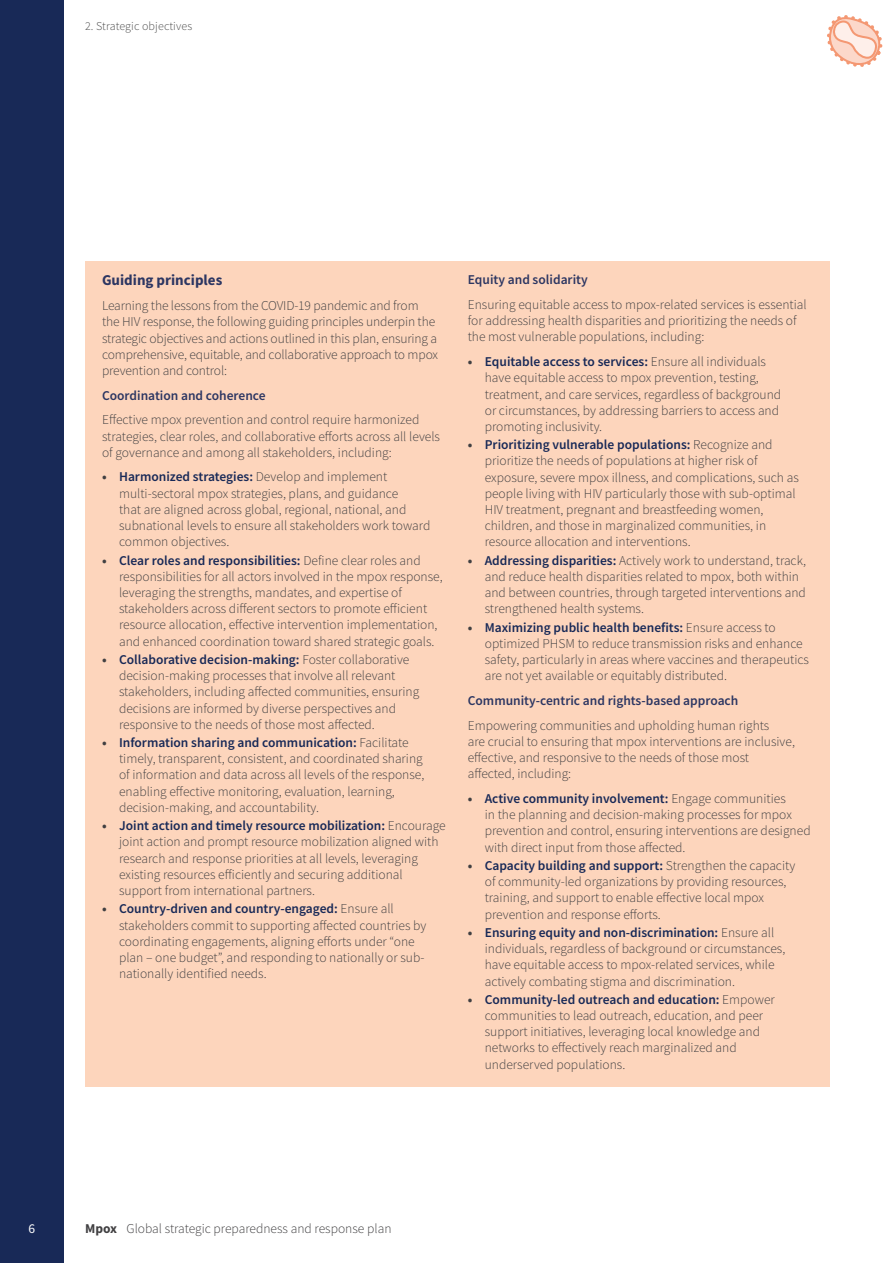
<style>
.page{position:relative;width:893px;height:1263px;background:#fff}
.page>*{position:absolute;margin:0;border:0;box-sizing:border-box;transform-origin:0 0}
.t1{font:700 15px "Source Sans Pro";color:#2c3662}
.t2{font:300 13.5px/16.2px "Source Sans Pro";color:#414042}
.t3{font:600 13.5px "Source Sans Pro";color:#2c3662}
.t4{font:13.5px "Source Sans Pro";color:#fff}
.t5{font:300 12px "Source Sans Pro";letter-spacing:.01em;color:#4d4d4d}
.s1{font-weight:700}
.s2{font-weight:600;color:#182957}
</style>
<div class="page">
<div style="left:0;top:0;width:64px;height:1263px;background:#182957"></div>
<div style="left:85px;top:261px;width:744px;height:825px;background:#fdd5bc"></div>
<svg style="left:827px;top:15px;width:55px;height:52px"></svg>
<p class="t5" style="left:85px;top:19px;width:109px">2. Strategic objectives</p>
<p class="t1" style="left:102px;top:270px;width:122px">Guiding principles</p>
<p class="t2" style="left:102px;top:298px;width:337px">Learning the lessons from the COVID-19 pandemic and from the HIV response, the following guiding principles underpin the strategic objectives and actions outlined in this plan, ensuring a comprehensive, equitable, and collaborative approach to mpox prevention and control:</p>
<p class="t3" style="left:102px;top:386px;width:165px">Coordination and coherence</p>
<p class="t2" style="left:102px;top:412px;width:340px">Effective mpox prevention and control require harmonized strategies, clear roles, and collaborative efforts across all levels of governance and among all stakeholders, including:</p>
<p class="t2" style="left:119px;top:469px;width:313px;text-indent:-17px"><span class="s1">•</span> <span class="s2">Harmonized strategies:</span> Develop and implement multi-sectoral mpox strategies, plans, and guidance<br>that are aligned across global, regional, national, and subnational levels to ensure all stakeholders work toward common objectives.</p>
<p class="t2" style="left:119px;top:552px;width:325px;text-indent:-17px"><span class="s1">•</span> <span class="s2">Clear roles and responsibilities:</span> Define clear roles and responsibilities for all actors involved in the mpox response, leveraging the strengths, mandates, and expertise of stakeholders across different sectors to promote efficient resource allocation, effective intervention implementation, and enhanced coordination toward shared strategic goals.</p>
<p class="t2" style="left:119px;top:651px;width:302px;text-indent:-17px"><span class="s1">•</span> <span class="s2">Collaborative decision-making:</span> Foster collaborative decision-making processes that involve all relevant stakeholders, including affected communities, ensuring decisions are informed by diverse perspectives and responsive to the needs of those most affected.</p>
<p class="t2" style="left:119px;top:734px;width:307px;text-indent:-17px"><span class="s1">•</span> <span class="s2">Information sharing and communication:</span> Facilitate timely, transparent, consistent, and coordinated sharing of information and data across all levels of the response, enabling effective monitoring, evaluation, learning, decision-making, and accountability.</p>
<p class="t2" style="left:119px;top:818px;width:328px;text-indent:-17px"><span class="s1">•</span> <span class="s2">Joint action and timely resource mobilization:</span> Encourage joint action and prompt resource mobilization aligned with research and response priorities at all levels, leveraging existing resources efficiently and securing additional support from international partners.</p>
<p class="t2" style="left:119px;top:901px;width:309px;text-indent:-17px"><span class="s1">•</span> <span class="s2">Country-driven and country-engaged:</span> Ensure all stakeholders commit to supporting affected countries by coordinating engagements, aligning efforts under “one plan – one budget”, and responding to nationally or sub&shy;nationally identified needs.</p>
<p class="t3" style="left:468px;top:271px;width:122px">Equity and solidarity</p>
<p class="t2" style="left:468px;top:296px;width:340px">Ensuring equitable access to mpox-related services is essential for addressing health disparities and prioritizing the needs of the most vulnerable populations, including:</p>
<p class="t2" style="left:485px;top:354px;width:298px;text-indent:-17px"><span class="s1">•</span> <span class="s2">Equitable access to services:</span> Ensure all individuals have equitable access to mpox prevention, testing, treatment, and care services, regardless of background or circumstances, by addressing barriers to access and promoting inclusivity.</p>
<p class="t2" style="left:485px;top:437px;width:316px;text-indent:-17px"><span class="s1">•</span> <span class="s2">Prioritizing vulnerable populations:</span> Recognize and prioritize the needs of populations at higher risk of exposure, severe mpox illness, and complications, such as people living with HIV particularly those with sub-optimal HIV treatment, pregnant and breastfeeding women, children, and those in marginalized communities, in resource allocation and interventions.</p>
<p class="t2" style="left:485px;top:552px;width:323px;text-indent:-17px"><span class="s1">•</span> <span class="s2">Addressing disparities:</span> Actively work to understand, track, and reduce health disparities related to mpox, both within and between countries, through targeted interventions and strengthened health systems.</p>
<p class="t2" style="left:485px;top:619px;width:326px;text-indent:-17px"><span class="s1">•</span> <span class="s2">Maximizing public health benefits:</span> Ensure access to optimized PHSM to reduce transmission risks and enhance safety, particularly in areas where vaccines and therapeutics are not yet available or equitably distributed.</p>
<p class="t3" style="left:468px;top:692px;width:272px">Community-centric and rights-based approach</p>
<p class="t2" style="left:468px;top:717px;width:329px">Empowering communities and upholding human rights<br>are crucial to ensuring that mpox interventions are inclusive, effective, and responsive to the needs of those most affected, including:</p>
<p class="t2" style="left:485px;top:790px;width:327px;text-indent:-17px"><span class="s1">•</span> <span class="s2">Active community involvement:</span> Engage communities<br>in the planning and decision-making processes for mpox prevention and control, ensuring interventions are designed with direct input from those affected.</p>
<p class="t2" style="left:485px;top:857px;width:312px;text-indent:-17px"><span class="s1">•</span> <span class="s2">Capacity building and support:</span> Strengthen the capacity of community-led organizations by providing resources, training, and support to enable effective local mpox prevention and response efforts.</p>
<p class="t2" style="left:485px;top:924px;width:302px;text-indent:-17px"><span class="s1">•</span> <span class="s2">Ensuring equity and non-discrimination:</span> Ensure all individuals, regardless of background or circumstances, have equitable access to mpox-related services, while actively combating stigma and discrimination.</p>
<p class="t2" style="left:485px;top:991px;width:292px;text-indent:-17px"><span class="s1">•</span> <span class="s2">Community-led outreach and education:</span> Empower communities to lead outreach, education, and peer support initiatives, leveraging local knowledge and networks to effectively reach marginalized and underserved populations.</p>
<p class="t4" style="left:29px;top:1220px;width:8px">6</p>
<p class="t2" style="left:85px;top:1221px;width:308px"><span class="s1">Mpox</span> Global strategic preparedness and response plan</p>
</div>
